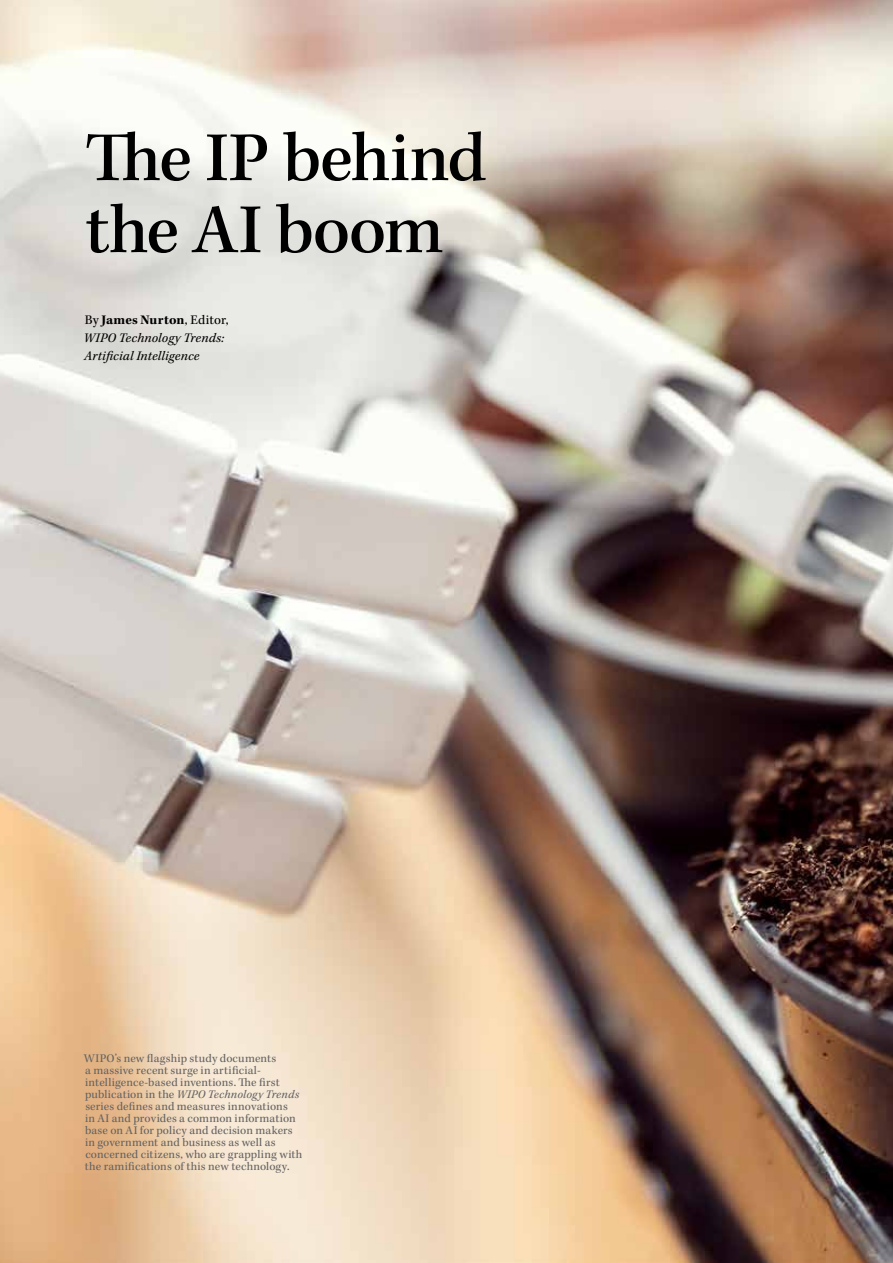
<style>
.page{position:relative;width:893px;height:1263px;background:#fff}
.page>*{position:absolute;margin:0;border:0;box-sizing:border-box;transform-origin:0 0}
.t1{font:500 72px/72px "Kepler Std";letter-spacing:-.02em;color:#000}
.t2{font:italic 13.5px/18px "Kepler Std";letter-spacing:.015em;color:#000}
.t3{font:12px/12px "Kepler Std";letter-spacing:.015em;color:#646363}
.s1{font-style:normal}
.s2{font-weight:700;font-style:normal}
.s3{font-style:italic}
</style>
<div class="page">
<img style="left:0;top:0;width:893px;height:1263px">
<h1 class="t1" style="left:85px;top:124px;width:403px">The IP behind the AI boom</h1>
<p class="t2" style="left:84px;top:311px;width:146px"><span class="s1">By</span> <span class="s2">James Nurton</span><span class="s1">, Editor,<br></span>WIPO Technology Trends:<br>Artificial Intelligence</p>
<p class="t3" style="left:84px;top:1053px;width:220px">WIPO’s new flagship study documents<br>a massive recent surge in artificial&shy;intelligence-based inventions. The first publication in the <span class="s3">WIPO Technology Trends </span>series defines and measures innovations<br>in AI and provides a common information base on AI for policy and decision makers in government and business as well as concerned citizens, who are grappling with the ramifications of this new technology.</p>
</div>
